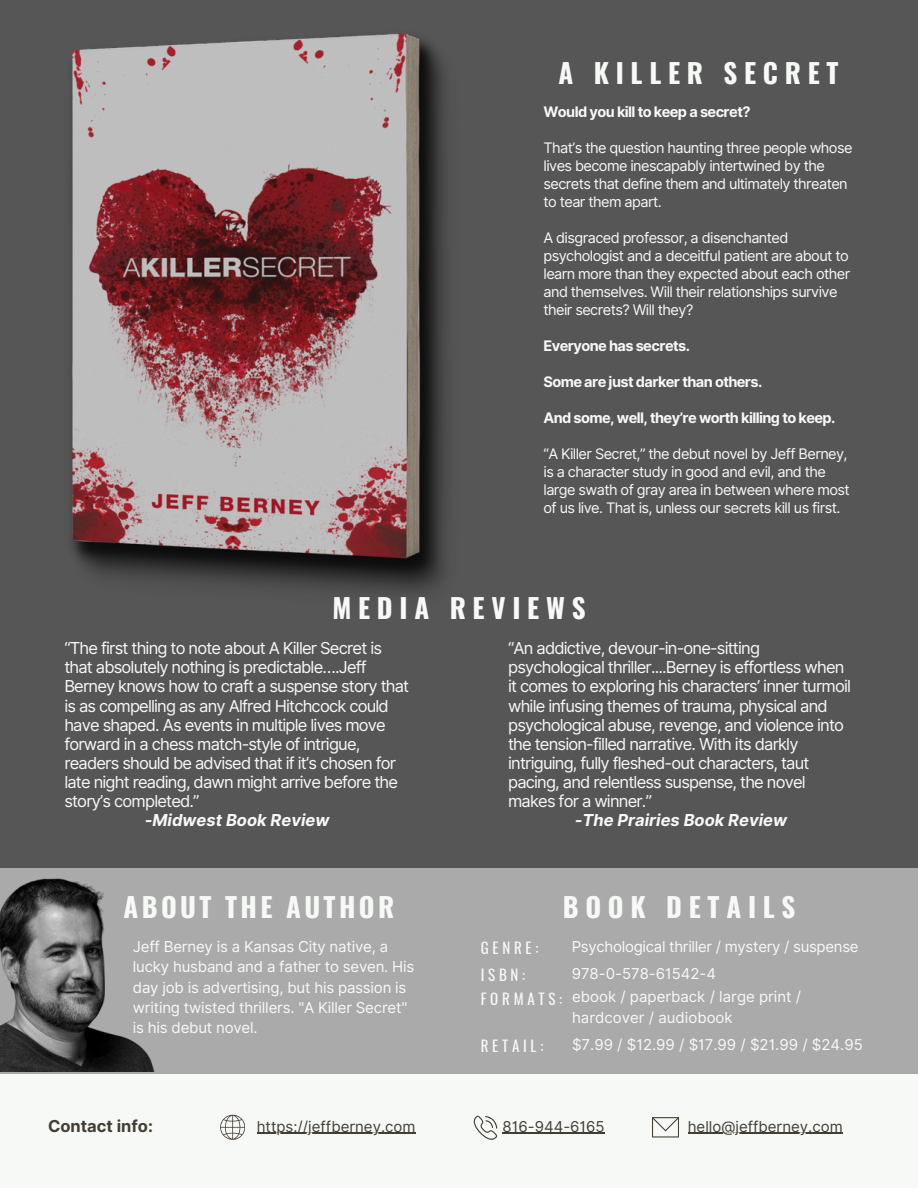
<style>
.page{position:relative;width:918px;height:1188px;background:#f7f9f7}
.page>*{position:absolute;margin:0;border:0;box-sizing:border-box;transform-origin:0 0}
.t1{font:700 27px "Oswald";letter-spacing:.25em;color:#f7f9f7}
.t2{font:700 27px "Oswald";letter-spacing:.125em;color:#f7f9f7}
.t3{font:16.5px "Inter";letter-spacing:-.05em;color:#f7f9f7}
.t4{font:italic 700 16.5px "Inter";color:#f7f9f7}
.t5{font:700 16.5px "Inter";color:#423e34}
.t6{font:15px/20.2px "Inter";letter-spacing:-.015em;color:#f7f9f7}
.t7{font:15px "Inter";color:#423e34}
.t8{font:15px "Oswald";letter-spacing:.25em;color:#f7f9f7}
.t9{font:14.55px/18px "Inter";letter-spacing:-.04em;color:#f7f9f7}
.t10{font:700 14.55px "Inter";letter-spacing:-.04em;color:#f7f9f7}
</style>
<div class="page">
<svg style="left:220px;top:1115px;width:25px;height:25px"></svg>
<svg style="left:474px;top:1115px;width:24px;height:25px"></svg>
<svg style="left:652px;top:1117px;width:27px;height:20px"></svg>
<div style="left:0;top:0;width:918px;height:1074px;background:#aaa"></div>
<div style="left:0;top:0;width:918px;height:868px;background:#565656"></div>
<img style="left:0;top:878px;width:155px;height:194px">
<img style="left:71px;top:33px;width:375px;height:559px">
<hr style="left:503px;top:1133px;width:102px;height:1px;background:#423e34">
<hr style="left:688px;top:1133px;width:155px;height:1px;background:#423e34">
<hr style="left:257px;top:1133px;width:159px;height:1px;background:#423e34">
<h5 class="t1" style="left:558px;top:52px;width:282px">A KILLER SECRET</h5>
<p class="t10" style="left:543px;top:103px;width:209px">Would you kill to keep a secret?</p>
<p class="t9" style="left:543px;top:139px;width:311px">That’s the question haunting three people whose lives become inescapably intertwined by the secrets that define them and ultimately threaten to tear them apart.</p>
<h5 class="t9" style="left:543px;top:229px;width:308px">A disgraced professor, a disenchanted psychologist and a deceitful patient are about to learn more than they expected about each other and themselves. Will their relationships survive their secrets? Will they?</h5>
<h5 class="t10" style="left:543px;top:337px;width:148px">Everyone has secrets.</h5>
<h5 class="t10" style="left:543px;top:373px;width:221px">Some are just darker than others.</h5>
<p class="t10" style="left:543px;top:409px;width:294px">And some, well, they’re worth killing to keep.</p>
<h1 class="t9" style="left:543px;top:445px;width:308px">“A Killer Secret,” the debut novel by Jeff Berney, is a character study in good and evil, and the large swath of gray area in between where most of us live. That is, unless our secrets kill us first.</h1>
<h4 class="t1" style="left:332px;top:586px;width:255px">MEDIA REVIEWS</h4>
<h2 class="t3" style="left:508px;top:638px;width:253px">“An addictive, devour-in-one-sitting</h2>
<h2 class="t3" style="left:508px;top:658px;width:338px">psychological thriller....Berney is effortless when</h2>
<h2 class="t3" style="left:508px;top:677px;width:344px">it comes to exploring his characters’ inner turmoil</h2>
<h2 class="t3" style="left:508px;top:696px;width:321px">while infusing themes of trauma, physical and</h2>
<h2 class="t3" style="left:508px;top:715px;width:338px">psychological abuse, revenge, and violence into</h2>
<h2 class="t3" style="left:508px;top:734px;width:292px">the tension-filled narrative. With its darkly</h2>
<h2 class="t3" style="left:508px;top:753px;width:303px">intriguing, fully fleshed-out characters, taut</h2>
<h2 class="t3" style="left:508px;top:772px;width:299px">pacing, and relentless suspense, the novel</h2>
<h2 class="t3" style="left:508px;top:791px;width:145px">makes for a winner.”</h2>
<h2 class="t4" style="left:575px;top:811px;width:214px">-The Prairies Book Review</h2>
<h4 class="t3" style="left:64px;top:638px;width:319px">“The first thing to note about A Killer Secret is</h4>
<h4 class="t3" style="left:64px;top:658px;width:304px">that absolutely nothing is predictable….Jeff</h4>
<h4 class="t3" style="left:64px;top:677px;width:346px">Berney knows how to craft a suspense story that</h4>
<h4 class="t3" style="left:64px;top:696px;width:326px">is as compelling as any Alfred Hitchcock could</h4>
<h4 class="t3" style="left:64px;top:715px;width:323px">have shaped. As events in multiple lives move</h4>
<h4 class="t3" style="left:64px;top:734px;width:298px">forward in a chess match-style of intrigue,</h4>
<h4 class="t3" style="left:64px;top:753px;width:333px">readers should be advised that if it’s chosen for</h4>
<h4 class="t3" style="left:64px;top:772px;width:335px">late night reading, dawn might arrive before the</h4>
<h4 class="t3" style="left:64px;top:791px;width:137px">story’s completed.”</h4>
<h4 class="t4" style="left:145px;top:811px;width:186px">-Midwest Book Review</h4>
<h4 class="t2" style="left:124px;top:886px;width:272px">ABOUT THE AUTHOR</h4>
<h4 class="t6" style="left:133px;top:937px;width:283px">Jeff Berney is a Kansas City native, a lucky husband and a father to seven. His day job is advertising, but his passion is writing twisted thrillers. "A Killer Secret" is his debut novel.</h4>
<h2 class="t1" style="left:563px;top:886px;width:234px">BOOK DETAILS</h2>
<h2 class="t8" style="left:481px;top:936px;width:59px">GENRE:</h2>
<h1 class="t6" style="left:572px;top:937px;width:288px">Psychological thriller / mystery / suspense</h1>
<h4 class="t8" style="left:481px;top:963px;width:46px">ISBN:</h4>
<h1 class="t6" style="left:572px;top:964px;width:146px">978-0-578-61542-4</h1>
<h4 class="t6" style="left:572px;top:987px;width:231px">ebook / paperback / large print / hardcover / audiobook</h4>
<h4 class="t8" style="left:481px;top:987px;width:83px">FORMATS:</h4>
<h2 class="t8" style="left:481px;top:1034px;width:64px">RETAIL:</h2>
<h3 class="t6" style="left:572px;top:1035px;width:292px">$7.99 / $12.99 / $17.99 / $21.99 / $24.95</h3>
<p class="t5" style="left:48px;top:1116px;width:106px">Contact info:</p>
<p class="t7" style="left:257px;top:1117px;width:160px">https://jeffberney.com</p>
<p class="t7" style="left:503px;top:1117px;width:104px">816-944-6165</p>
<h4 class="t7" style="left:688px;top:1117px;width:156px">hello@jeffberney.com</h4>
</div>
